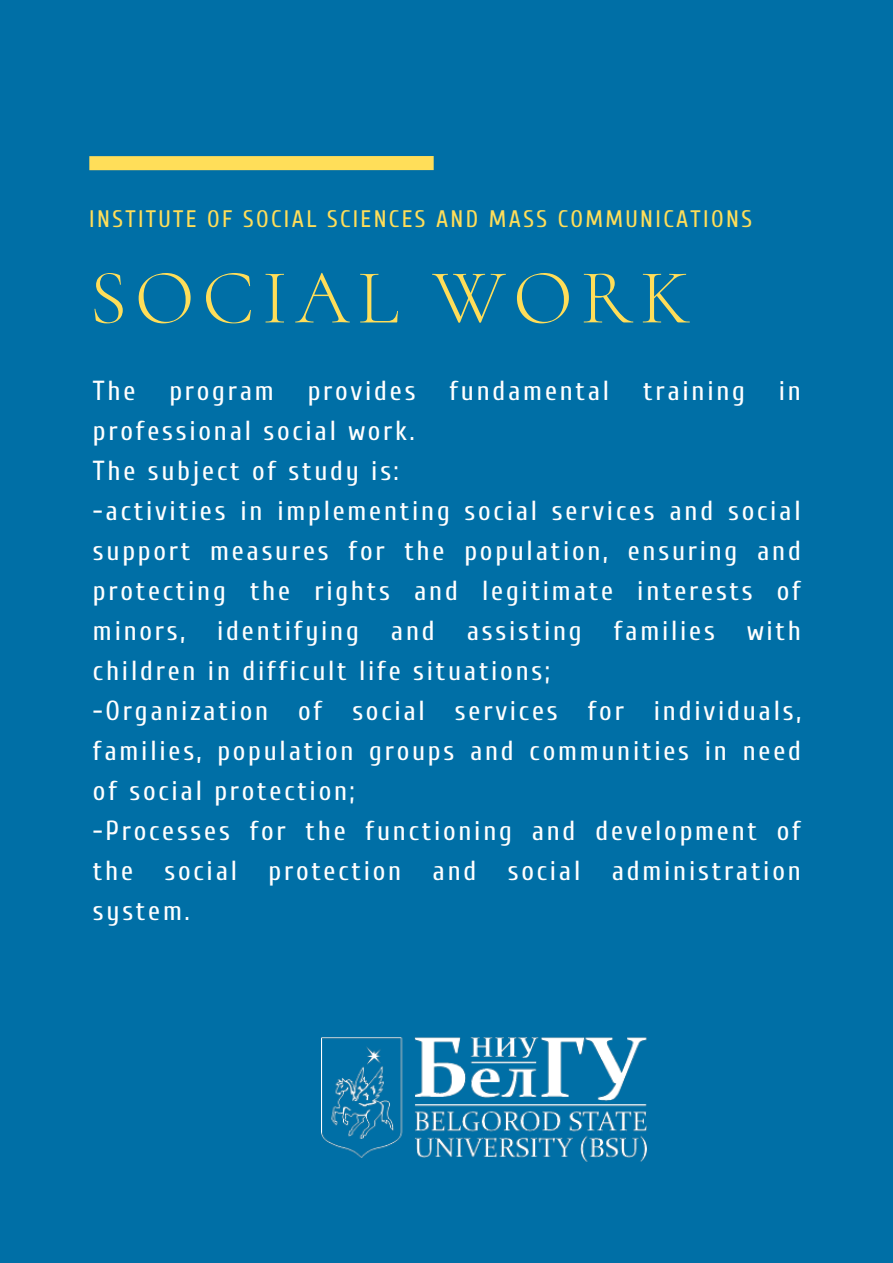
<style>
.page{position:relative;width:893px;height:1263px;background:#006fa6}
.page>*{position:absolute;margin:0;border:0;box-sizing:border-box;transform-origin:0 0}
.t1{font:300 77.78px "Cormorant SC";letter-spacing:.1em;color:#ffde59}
.t2{font:27.45px/39.9px "Cuprum";letter-spacing:.1em;color:#fff}
.t3{font:23.77px "Cuprum";letter-spacing:.1em;color:#ffde59}
</style>
<div class="page">
<div style="left:89px;top:156px;width:345px;height:14px;background:#ffde59"></div>
<img style="left:322px;top:1038px;width:325px;height:124px">
<p class="t3" style="left:89px;top:206px;width:664px">INSTITUTE OF SOCIAL SCIENCES AND MASS COMMUNICATIONS</p>
<h1 class="t1" style="left:89px;top:251px;width:603px">SOCIAL WORK</h1>
<p class="t2" style="left:93px;top:372px;width:709px">The program provides fundamental training in professional social work.<br>The subject of study is:<br>-activities in implementing social services and social support measures for the population, ensuring and protecting the rights and legitimate interests of minors, identifying and assisting families with children in difficult life situations;<br>-Organization of social services for individuals, families, population groups and communities in need of social protection;<br>-Processes for the functioning and development of the social protection and social administration system.</p>
</div>
